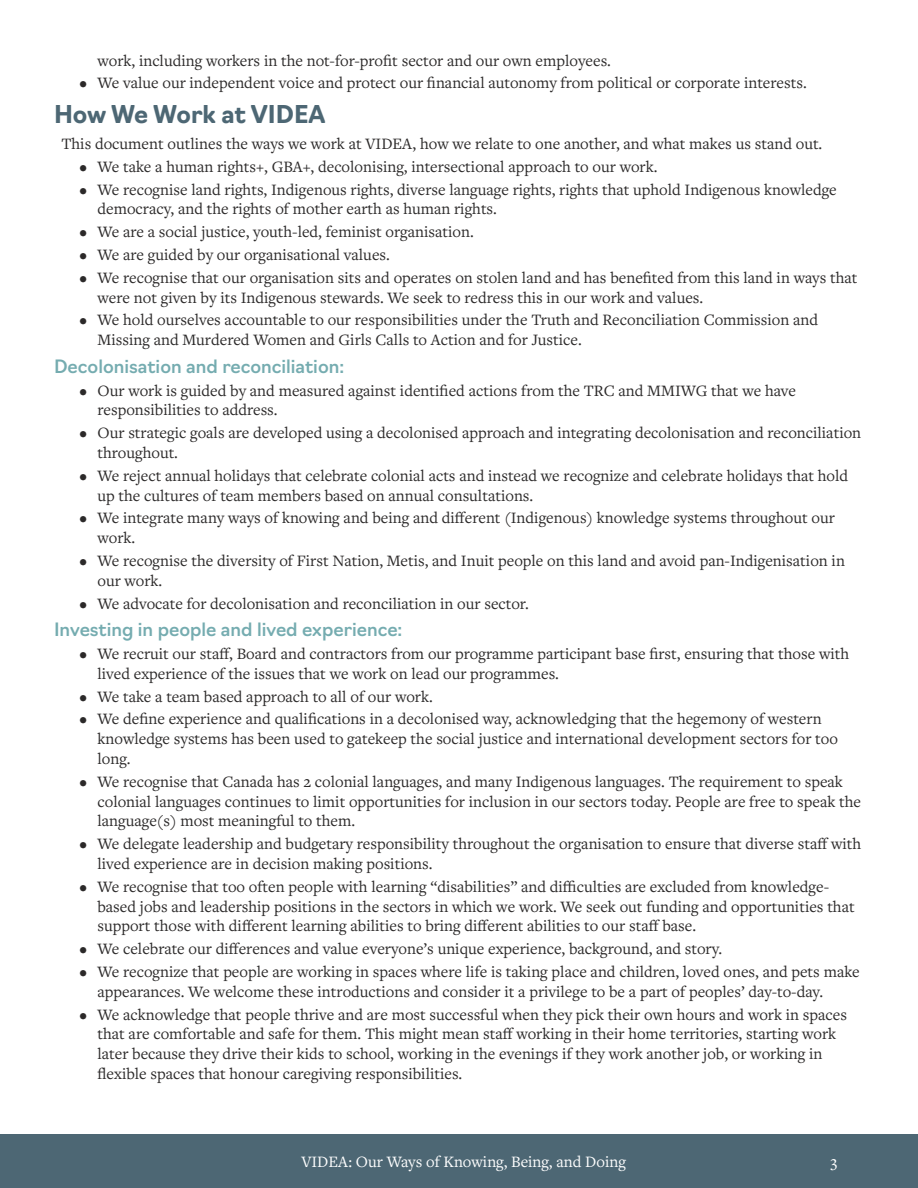
<style>
.page{position:relative;width:918px;height:1188px;background:#fff}
.page>*{position:absolute;margin:0;border:0;box-sizing:border-box;transform-origin:0 0}
.sectionheading{font:700 24px "Navigo";color:#4d6774}
.t1{font:500 18px "Navigo";color:#75acb0}
.t2{font:16.5px/19.8px "Freight Text Pro";color:#2b2929}
.t3{font:16.5px "Freight Text Pro";color:#fff}
</style>
<div class="page">
<div style="left:0;top:1134px;width:918px;height:54px;background:#4d6774"></div>
<p class="t2" style="left:98px;top:50px;width:515px">work, including workers in the not-for-profit sector and our own employees.</p>
<p class="t2" style="left:80px;top:73px;width:729px">• We value our independent voice and protect our financial autonomy from political or corporate interests.</p>
<p class="sectionheading" style="left:54px;top:96px;width:273px">How We Work at VIDEA</p>
<p class="t2" style="left:62px;top:133px;width:762px">This document outlines the ways we work at VIDEA, how we relate to one another, and what makes us stand out.</p>
<p class="t2" style="left:80px;top:156px;width:580px">• We take a human rights+, GBA+, decolonising, intersectional approach to our work.</p>
<p class="t2" style="left:98px;top:179px;width:741px;text-indent:-18px">• We recognise land rights, Indigenous rights, diverse language rights, rights that uphold Indigenous knowledge democracy, and the rights of mother earth as human rights.</p>
<p class="t2" style="left:80px;top:221px;width:396px">• We are a social justice, youth-led, feminist organisation.</p>
<p class="t2" style="left:80px;top:244px;width:312px">• We are guided by our organisational values.</p>
<p class="t2" style="left:98px;top:267px;width:762px;text-indent:-18px">• We recognise that our organisation sits and operates on stolen land and has benefited from this land in ways that were not given by its Indigenous stewards. We seek to redress this in our work and values.</p>
<p class="t2" style="left:98px;top:310px;width:722px;text-indent:-18px">• We hold ourselves accountable to our responsibilities under the Truth and Reconciliation Commission and<br>Missing and Murdered Women and Girls Calls to Action and for Justice.</p>
<p class="t1" style="left:54px;top:352px;width:292px">Decolonisation and reconciliation:</p>
<p class="t2" style="left:98px;top:380px;width:700px;text-indent:-18px">• Our work is guided by and measured against identified actions from the TRC and MMIWG that we have responsibilities to address.</p>
<p class="t2" style="left:98px;top:422px;width:765px;text-indent:-18px">• Our strategic goals are developed using a decolonised approach and integrating decolonisation and reconciliation throughout.</p>
<p class="t2" style="left:98px;top:465px;width:752px;text-indent:-18px">• We reject annual holidays that celebrate colonial acts and instead we recognize and celebrate holidays that hold up the cultures of team members based on annual consultations.</p>
<p class="t2" style="left:98px;top:508px;width:739px;text-indent:-18px">• We integrate many ways of knowing and being and different (Indigenous) knowledge systems throughout our work.</p>
<p class="t2" style="left:98px;top:550px;width:749px;text-indent:-18px">• We recognise the diversity of First Nation, Metis, and Inuit people on this land and avoid pan-Indigenisation in our work.</p>
<p class="t2" style="left:80px;top:593px;width:451px">• We advocate for decolonisation and reconciliation in our sector.</p>
<p class="t1" style="left:54px;top:615px;width:350px">Investing in people and lived experience:</p>
<p class="t2" style="left:98px;top:643px;width:753px;text-indent:-18px">• We recruit our staff, Board and contractors from our programme participant base first, ensuring that those with lived experience of the issues that we work on lead our programmes.</p>
<p class="t2" style="left:80px;top:686px;width:355px">• We take a team based approach to all of our work.</p>
<p class="t2" style="left:98px;top:709px;width:742px;text-indent:-18px">• We define experience and qualifications in a decolonised way, acknowledging that the hegemony of western knowledge systems has been used to gatekeep the social justice and international development sectors for too long.</p>
<p class="t2" style="left:98px;top:771px;width:765px;text-indent:-18px">• We recognise that Canada has 2 colonial languages, and many Indigenous languages. The requirement to speak colonial languages continues to limit opportunities for inclusion in our sectors today. People are free to speak the language(s) most meaningful to them.</p>
<p class="t2" style="left:98px;top:833px;width:765px;text-indent:-18px">• We delegate leadership and budgetary responsibility throughout the organisation to ensure that diverse staff with lived experience are in decision making positions.</p>
<p class="t2" style="left:98px;top:876px;width:759px;text-indent:-18px">• We recognise that too often people with learning “disabilities” and difficulties are excluded from knowledge&shy;based jobs and leadership positions in the sectors in which we work. We seek out funding and opportunities that support those with different learning abilities to bring different abilities to our staff base.</p>
<p class="t2" style="left:80px;top:938px;width:644px">• We celebrate our differences and value everyone’s unique experience, background, and story.</p>
<p class="t2" style="left:98px;top:961px;width:764px;text-indent:-18px">• We recognize that people are working in spaces where life is taking place and children, loved ones, and pets make appearances. We welcome these introductions and consider it a privilege to be a part of peoples’ day-to-day.</p>
<p class="t2" style="left:98px;top:1004px;width:751px;text-indent:-18px">• We acknowledge that people thrive and are most successful when they pick their own hours and work in spaces that are comfortable and safe for them. This might mean staff working in their home territories, starting work later because they drive their kids to school, working in the evenings if they work another job, or working in flexible spaces that honour caregiving responsibilities.</p>
<p class="t3" style="left:301px;top:1151px;width:326px">VIDEA: Our Ways of Knowing, Being, and Doing</p>
<p class="t3" style="left:831px;top:1151px;width:8px">3</p>
</div>
